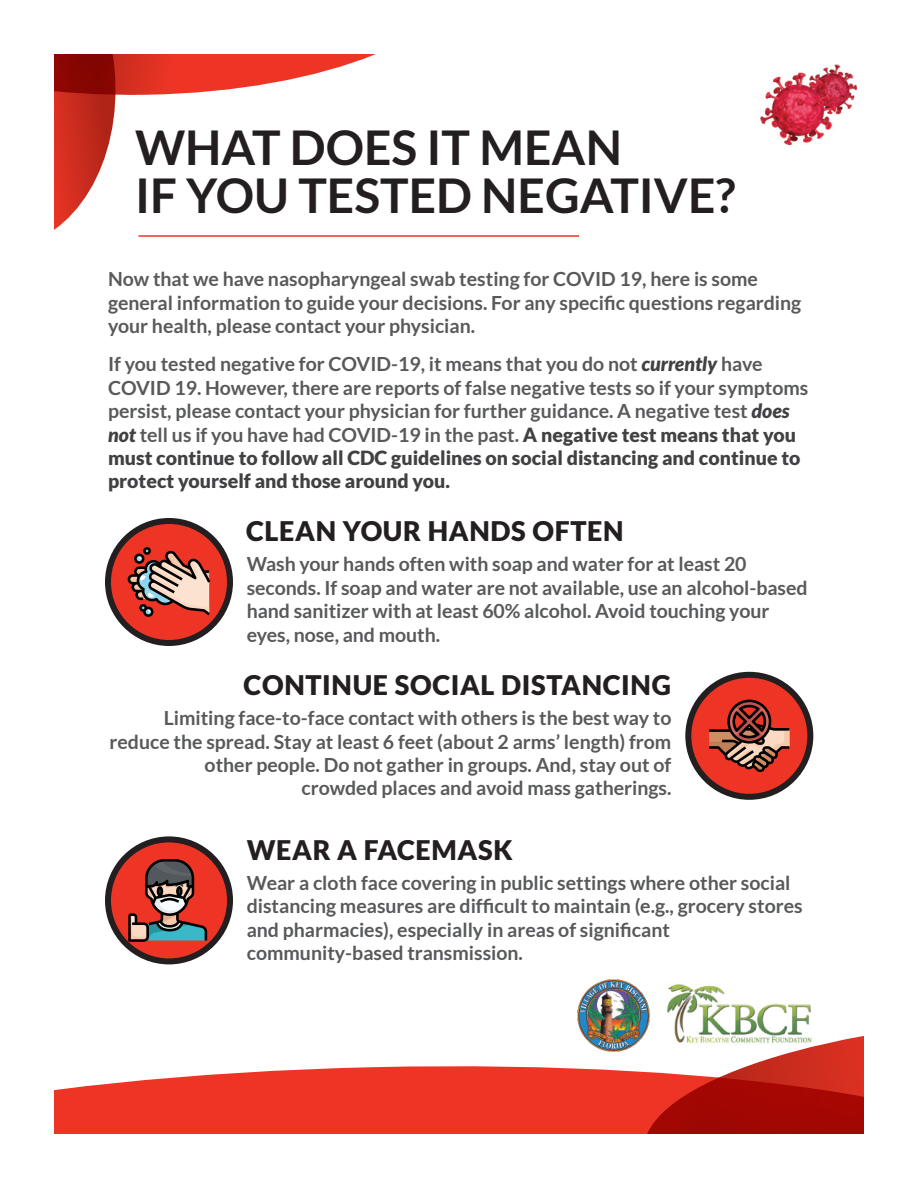
<style>
.page{position:relative;width:918px;height:1188px;background:#fff}
.page>*{position:absolute;margin:0;border:0;box-sizing:border-box;transform-origin:0 0}
.t1{font:700 48px/48px "Lato";color:#231f20}
.t2{font:900 27px "Lato";letter-spacing:.025em;color:#231f20}
.t3{font:700 19.5px/23.4px "Lato";color:#58595b}
.s1{font-weight:900;font-style:italic;color:#414042}
.s2{font-weight:900;color:#414042}
</style>
<div class="page">
<img style="left:577px;top:979px;width:73px;height:73px">
<img style="left:666px;top:983px;width:145px;height:43px">
<svg style="left:108px;top:521px;width:122px;height:122px;background:#d33224"></svg>
<div style="left:105px;top:518px;width:128px;height:128px;border:6px solid #231f20;border-radius:50%"></div>
<svg style="left:128px;top:547px;width:82px;height:70px;background:#b4695e"></svg>
<svg style="left:108px;top:839px;width:122px;height:122px;background:#ce3124"></svg>
<div style="left:105px;top:836px;width:128px;height:128px;border:6px solid #231f20;border-radius:50%"></div>
<svg style="left:128px;top:859px;width:79px;height:83px;background:#95564f"></svg>
<svg style="left:688px;top:675px;width:122px;height:122px;background:#d33224"></svg>
<div style="left:685px;top:672px;width:128px;height:128px;border:6px solid #231f20;border-radius:50%"></div>
<svg style="left:709px;top:700px;width:80px;height:72px;background:#a74738"></svg>
<img style="left:761px;top:64px;width:95px;height:80px">
<hr style="left:138px;top:235px;width:441px;height:2px;background:#ee3525">
<svg style="left:54px;top:54px;width:413px;height:183px"></svg>
<svg style="left:643px;top:1026px;width:221px;height:40px"></svg>
<svg style="left:54px;top:1066px;width:810px;height:68px;background:#e03c30"></svg>
<h1 class="t1" style="left:135px;top:123px;width:602px">WHAT DOES IT MEAN<br>IF YOU TESTED NEGATIVE?</h1>
<p class="t3" style="left:108px;top:267px;width:695px">Now that we have nasopharyngeal swab testing for COVID 19, here is some general information to guide your decisions. For any specific questions regarding your health, please contact your physician.</p>
<p class="t3" style="left:108px;top:352px;width:702px">If you tested negative for COVID-19, it means that you do not <span class="s1">currently</span> have COVID 19. However, there are reports of false negative tests so if your symptoms persist, please contact your physician for further guidance. A negative test <span class="s1">does not</span> tell us if you have had COVID-19 in the past. <span class="s2">A negative test means that you must continue to follow all CDC guidelines on social distancing and continue to protect yourself and those around you.</span></p>
<h2 class="t2" style="left:246px;top:516px;width:379px">CLEAN YOUR HANDS OFTEN</h2>
<p class="t3" style="left:247px;top:552px;width:562px">Wash your hands often with soap and water for at least 20 seconds. If soap and water are not available, use an alcohol-based hand sanitizer with at least 60% alcohol. Avoid touching your eyes, nose, and mouth.</p>
<h2 class="t2" style="left:244px;top:669px;width:429px">CONTINUE SOCIAL DISTANCING</h2>
<p class="t3" style="left:110px;top:706px;width:563px;text-align:right">Limiting face-to-face contact with others is the best way to reduce the spread. Stay at least 6 feet (about 2 arms’ length) from other people. Do not gather in groups. And, stay out of<br>crowded places and avoid mass gatherings.</p>
<h2 class="t2" style="left:247px;top:834px;width:267px">WEAR A FACEMASK</h2>
<p class="t3" style="left:247px;top:871px;width:557px">Wear a cloth face covering in public settings where other social distancing measures are difficult to maintain (e.g., grocery stores and pharmacies), especially in areas of significant community-based transmission.</p>
</div>
